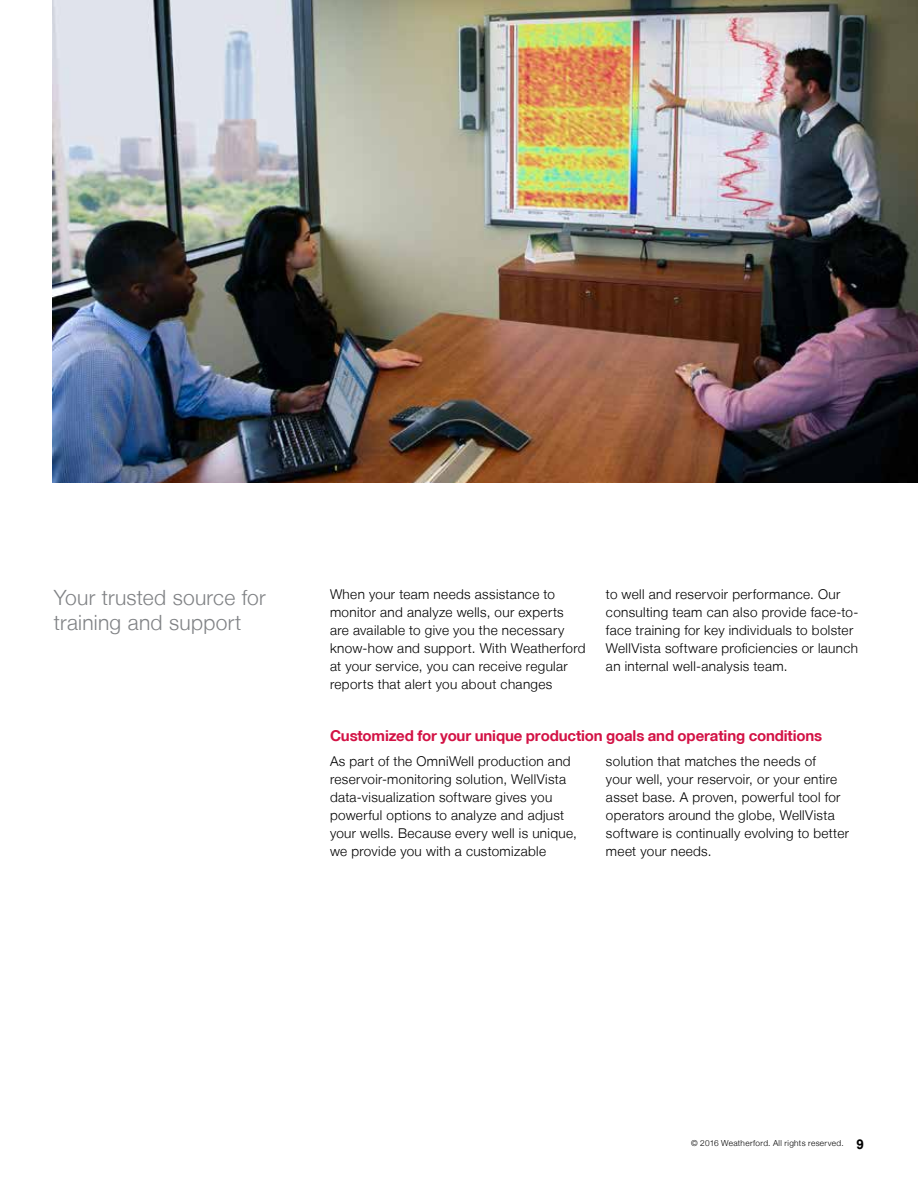
<style>
.page{position:relative;width:918px;height:1188px;background:#fff}
.page>*{position:absolute;margin:0;border:0;box-sizing:border-box;transform-origin:0 0}
.t1{font:300 21px/25.2px "Helvetica Neue LT";letter-spacing:.015em;color:#808285}
.t2{font:700 15px "Helvetica Neue LT";letter-spacing:-.01em;color:#d31245}
.t3{font:300 13.5px/18px "Helvetica Neue LT";letter-spacing:.025em;color:#000}
.t4{font:300 8.25px "Helvetica Neue LT";letter-spacing:.04em;color:#000}
.s1{font-family:"Arial";font-weight:700;font-size:13.5px}
</style>
<div class="page">
<img style="left:53px;top:0;width:865px;height:483px">
<h1 class="t1" style="left:54px;top:584px;width:213px">Your trusted source for training and support</h1>
<p class="t3" style="left:330px;top:585px;width:257px">When your team needs assistance to monitor and analyze wells, our experts are available to give you the necessary know-how and support. With Weatherford at your service, you can receive regular reports that alert you about changes</p>
<p class="t3" style="left:606px;top:585px;width:254px">to well and reservoir performance. Our consulting team can also provide face-to&shy;face training for key individuals to bolster WellVista software proficiencies or launch an internal well-analysis team.</p>
<p class="t2" style="left:330px;top:727px;width:494px">Customized for your unique production goals and operating conditions</p>
<p class="t3" style="left:330px;top:752px;width:248px">As part of the OmniWell production and reservoir-monitoring solution, WellVista data-visualization software gives you powerful options to analyze and adjust your wells. Because every well is unique, we provide you with a customizable</p>
<p class="t3" style="left:606px;top:752px;width:245px">solution that matches the needs of<br>your well, your reservoir, or your entire asset base. A proven, powerful tool for operators around the globe, WellVista software is continually evolving to better meet your needs.</p>
<p class="t4" style="left:691px;top:1138px;width:174px">© 2016 Weatherford. All rights reserved. <span class="s1">9</span></p>
</div>
